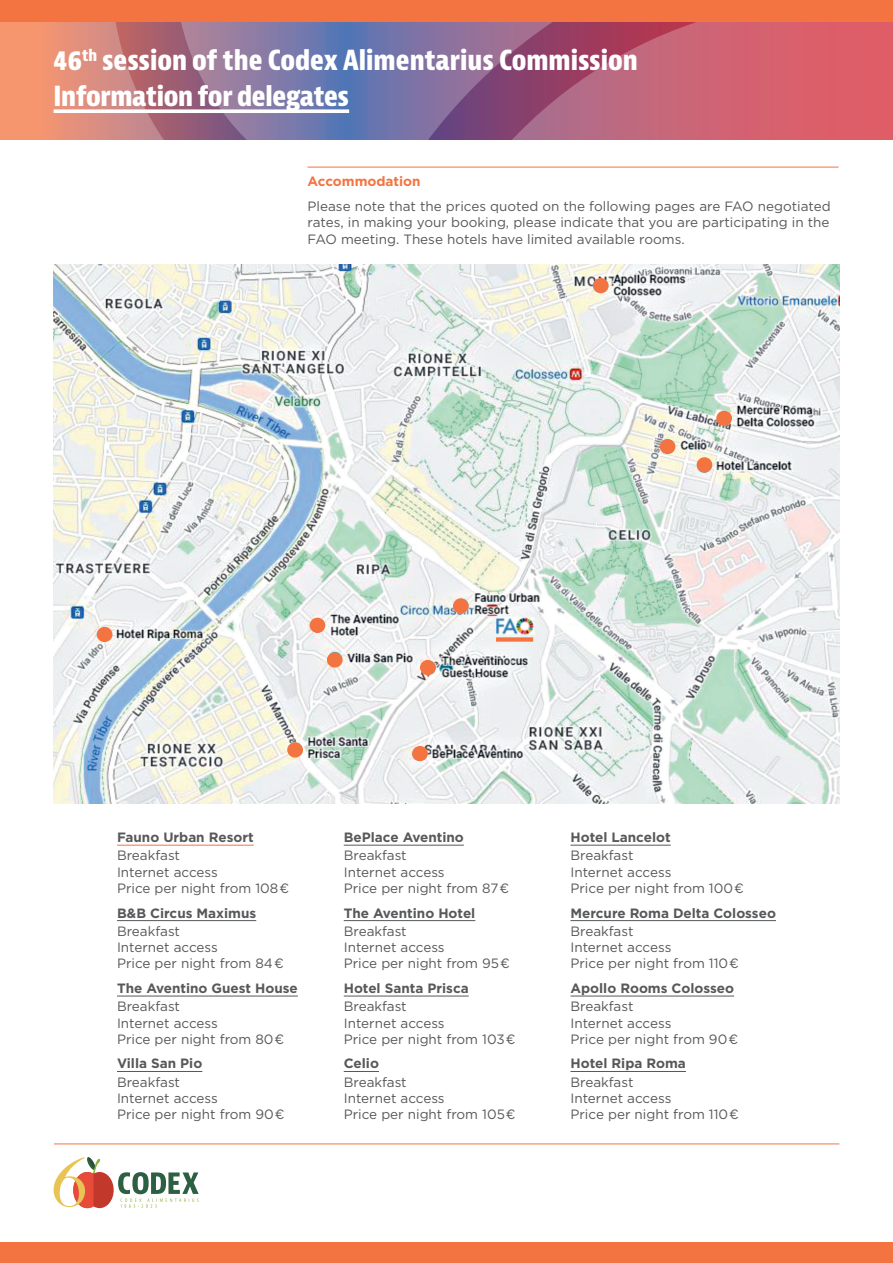
<style>
.page{position:relative;width:893px;height:1263px;background:#fff}
.page>*{position:absolute;margin:0;border:0;box-sizing:border-box;transform-origin:0 0}
.t1{font:700 condensed 27px/35.5px "Bernina Sans";letter-spacing:-.005em;color:#fff}
.t2{font:13.5px/16.2px "Gotham";color:#57585a}
.t3{font:700 13.5px "Gotham";color:#57585a}
.t4{font:700 13.5px "Gotham";color:#f37440}
</style>
<div class="page">
<svg style="left:0;top:21px;width:175px;height:119px;background:#d88676"></svg>
<svg style="left:610px;top:21px;width:283px;height:119px;background:#d0606f"></svg>
<svg style="left:175px;top:21px;width:435px;height:119px;background:#866893"></svg>
<div style="left:0;top:1242px;width:893px;height:21px;background:#f37440"></div>
<svg style="left:54px;top:109px;width:295px;height:4px"></svg>
<div style="left:0;top:0;width:893px;height:21px;background:#f37440"></div>
<hr style="left:308px;top:167px;width:530px;height:1px;background:#f37440">
<hr style="left:117px;top:845px;width:137px;height:1px;background:#f37440">
<hr style="left:117px;top:920px;width:139px;height:1px;background:#57585a">
<hr style="left:117px;top:996px;width:181px;height:1px;background:#57585a">
<hr style="left:117px;top:1071px;width:85px;height:1px;background:#57585a">
<hr style="left:344px;top:845px;width:120px;height:1px;background:#57585a">
<hr style="left:344px;top:920px;width:131px;height:1px;background:#57585a">
<hr style="left:344px;top:996px;width:125px;height:1px;background:#57585a">
<hr style="left:344px;top:1071px;width:35px;height:1px;background:#57585a">
<hr style="left:570px;top:845px;width:101px;height:1px;background:#57585a">
<hr style="left:570px;top:920px;width:206px;height:1px;background:#57585a">
<hr style="left:570px;top:996px;width:164px;height:1px;background:#57585a">
<hr style="left:570px;top:1071px;width:116px;height:1px;background:#57585a">
<img style="left:54px;top:265px;width:785px;height:538px">
<div style="left:593px;top:278px;width:16px;height:15px;background:#f37440;border-radius:50%"></div>
<div style="left:716px;top:411px;width:16px;height:15px;background:#f37440;border-radius:50%"></div>
<div style="left:697px;top:457px;width:15px;height:15px;background:#f37440;border-radius:50%"></div>
<div style="left:660px;top:439px;width:15px;height:15px;background:#f37440;border-radius:50%"></div>
<div style="left:453px;top:598px;width:16px;height:16px;background:#f37440;border-radius:50%"></div>
<div style="left:420px;top:660px;width:16px;height:15px;background:#f37440;border-radius:50%"></div>
<div style="left:327px;top:652px;width:16px;height:15px;background:#f37440;border-radius:50%"></div>
<div style="left:310px;top:618px;width:15px;height:15px;background:#f37440;border-radius:50%"></div>
<div style="left:287px;top:742px;width:16px;height:15px;background:#f37440;border-radius:50%"></div>
<div style="left:412px;top:746px;width:16px;height:15px;background:#f37440;border-radius:50%"></div>
<div style="left:97px;top:627px;width:15px;height:15px;background:#f37440;border-radius:50%"></div>
<div style="left:496px;top:637px;width:37px;height:5px;background:#f37440"></div>
<hr style="left:54px;top:1144px;width:785px;height:1px;background:#f37440">
<svg style="left:54px;top:1157px;width:145px;height:51px"></svg>
<h1 class="t1" style="left:54px;top:43px;width:586px">46<sup>th</sup> session of the Codex Alimentarius Commission<br>Information for delegates</h1>
<p class="t4" style="left:308px;top:173px;width:115px">Accommodation</p>
<p class="t2" style="left:308px;top:198px;width:525px;text-align:justify">Please note that the prices quoted on the following pages are FAO negotiated rates, in making your booking, please indicate that you are participating in the FAO meeting. These hotels have limited available rooms.</p>
<p class="t3" style="left:117px;top:828px;width:138px">Fauno Urban Resort</p>
<p class="t2" style="left:117px;top:847px;width:174px">Breakfast<br>Internet access<br>Price per night from 108 €</p>
<p class="t3" style="left:117px;top:904px;width:141px">B&amp;B Circus Maximus</p>
<p class="t2" style="left:117px;top:923px;width:168px">Breakfast<br>Internet access<br>Price per night from 84 €</p>
<p class="t3" style="left:117px;top:979px;width:182px">The Aventino Guest House</p>
<p class="t2" style="left:117px;top:998px;width:169px">Breakfast<br>Internet access<br>Price per night from 80 €</p>
<p class="t3" style="left:117px;top:1055px;width:87px">Villa San Pio</p>
<p class="t2" style="left:117px;top:1073px;width:169px">Breakfast<br>Internet access<br>Price per night from 90 €</p>
<p class="t3" style="left:344px;top:828px;width:122px">BePlace Aventino</p>
<p class="t2" style="left:344px;top:847px;width:167px">Breakfast<br>Internet access<br>Price per night from 87 €</p>
<p class="t3" style="left:344px;top:904px;width:133px">The Aventino Hotel</p>
<p class="t2" style="left:344px;top:923px;width:168px">Breakfast<br>Internet access<br>Price per night from 95 €</p>
<p class="t3" style="left:344px;top:979px;width:126px">Hotel Santa Prisca</p>
<p class="t2" style="left:344px;top:998px;width:173px">Breakfast<br>Internet access<br>Price per night from 103 €</p>
<p class="t3" style="left:344px;top:1055px;width:37px">Celio</p>
<p class="t2" style="left:344px;top:1073px;width:173px">Breakfast<br>Internet access<br>Price per night from 105 €</p>
<p class="t3" style="left:570px;top:828px;width:102px">Hotel Lancelot</p>
<p class="t2" style="left:570px;top:847px;width:175px">Breakfast<br>Internet access<br>Price per night from 100 €</p>
<p class="t3" style="left:570px;top:904px;width:207px">Mercure Roma Delta Colosseo</p>
<p class="t2" style="left:570px;top:923px;width:170px">Breakfast<br>Internet access<br>Price per night from 110 €</p>
<p class="t3" style="left:570px;top:979px;width:165px">Apollo Rooms Colosseo</p>
<p class="t2" style="left:570px;top:998px;width:169px">Breakfast<br>Internet access<br>Price per night from 90 €</p>
<p class="t3" style="left:570px;top:1055px;width:117px">Hotel Ripa Roma</p>
<p class="t2" style="left:570px;top:1073px;width:170px">Breakfast<br>Internet access<br>Price per night from 110 €</p>
</div>
